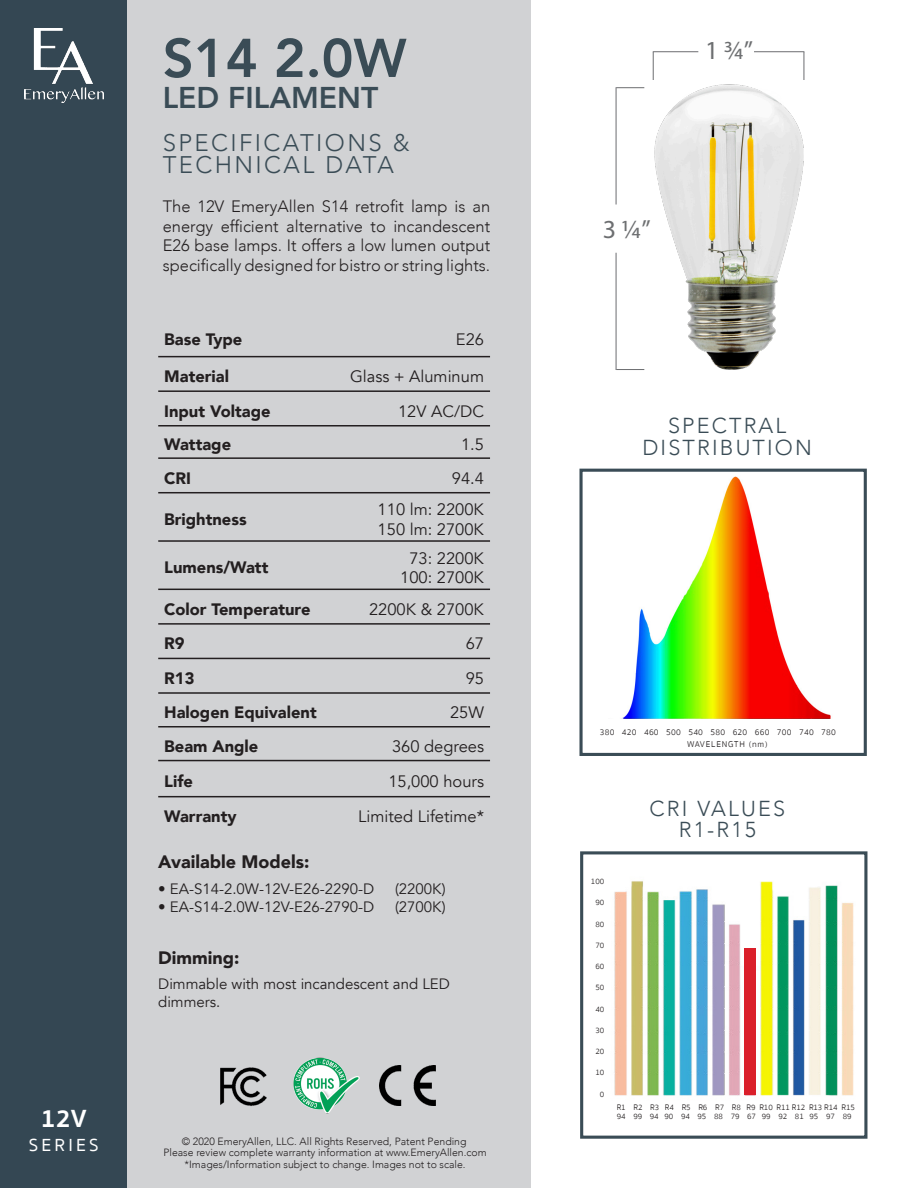
<style>
.page{position:relative;width:918px;height:1188px;background:#fff}
.page>*{position:absolute;margin:0;border:0;box-sizing:border-box;transform-origin:0 0}
.t1{font:800 54px "Avenir";color:#3a4c56}
.t2{font:800 30px "Avenir";color:#3a4c56}
.t3{font:26.1px "Myriad Pro";color:#6d6f71}
.t4{font:700 25.5px "Sukhumvit Set";color:#fff}
.t5{font:300 24px/22.5px "Avenir";letter-spacing:.1em;color:#3a4c56}
.t6{font:300 21.6px/21.6px "Avenir";letter-spacing:.1em;color:#3a4c56;text-align:center}
.t7{font:900 18px "Avenir";color:#231f20}
.t8{font:500 18px "Sukhumvit Set";letter-spacing:.18em;color:#fff}
.t9{font:300 16.5px/19.8px "Avenir";color:#231f20;text-align:justify}
.t10{font:16.5px "Avenir";color:#231f20}
.t11{font:900 16.5px "Avenir";color:#231f20}
.t12{font:15px/18px "Avenir";color:#231f20}
.t13{font:300 10.5px "Avenir";color:#231f20}
.t14{font:300 8.55px "Sukhumvit Set";letter-spacing:.03em;color:#231f20}
.t15{font:300 8.55px "Sukhumvit Set";letter-spacing:.1em;color:#231f20}
.t16{font:300 8.1px "Sukhumvit Set";letter-spacing:-.01em;color:#231f20}
</style>
<div class="page">
<div style="left:0;top:0;width:531px;height:1188px;background:#d1d2d4"></div>
<div style="left:0;top:0;width:126px;height:1188px;background:#344753"></div>
<img style="left:24px;top:28px;width:79px;height:75px">
<img style="left:293px;top:1057px;width:67px;height:57px">
<img style="left:220px;top:1067px;width:47px;height:39px">
<img style="left:608px;top:468px;width:236px;height:250px">
<div style="left:579px;top:469px;width:288px;height:287px;border:3px solid #3a4c56"></div>
<hr style="left:158px;top:356px;width:186px;height:1px;background:#231f20">
<hr style="left:344px;top:356px;width:146px;height:1px;background:#231f20">
<hr style="left:158px;top:390px;width:186px;height:2px;background:#231f20">
<hr style="left:344px;top:390px;width:146px;height:2px;background:#231f20">
<hr style="left:158px;top:425px;width:186px;height:2px;background:#231f20">
<hr style="left:344px;top:425px;width:146px;height:2px;background:#231f20">
<hr style="left:158px;top:457px;width:186px;height:2px;background:#231f20">
<hr style="left:344px;top:457px;width:146px;height:2px;background:#231f20">
<hr style="left:158px;top:492px;width:186px;height:1px;background:#231f20">
<hr style="left:344px;top:492px;width:146px;height:1px;background:#231f20">
<hr style="left:158px;top:540px;width:186px;height:2px;background:#231f20">
<hr style="left:344px;top:540px;width:146px;height:2px;background:#231f20">
<hr style="left:158px;top:589px;width:186px;height:1px;background:#231f20">
<hr style="left:344px;top:589px;width:146px;height:1px;background:#231f20">
<hr style="left:158px;top:623px;width:186px;height:2px;background:#231f20">
<hr style="left:344px;top:623px;width:146px;height:2px;background:#231f20">
<hr style="left:158px;top:658px;width:186px;height:1px;background:#231f20">
<hr style="left:344px;top:658px;width:146px;height:1px;background:#231f20">
<hr style="left:158px;top:692px;width:186px;height:2px;background:#231f20">
<hr style="left:344px;top:692px;width:146px;height:2px;background:#231f20">
<hr style="left:158px;top:726px;width:186px;height:2px;background:#231f20">
<hr style="left:344px;top:726px;width:146px;height:2px;background:#231f20">
<hr style="left:158px;top:760px;width:186px;height:1px;background:#231f20">
<hr style="left:344px;top:760px;width:146px;height:1px;background:#231f20">
<hr style="left:158px;top:796px;width:186px;height:1px;background:#231f20">
<hr style="left:344px;top:796px;width:146px;height:1px;background:#231f20">
<img style="left:380px;top:1066px;width:55px;height:40px">
<img style="left:614px;top:881px;width:240px;height:215px">
<div style="left:580px;top:851px;width:287px;height:288px;border:3px solid #3a4c56"></div>
<div style="left:745px;top:948px;width:11px;height:147px;background:#da1f2a"></div>
<img style="left:615px;top:70px;width:190px;height:300px">
<svg style="left:617px;top:87px;width:27px;height:1px"></svg>
<svg style="left:617px;top:369px;width:27px;height:1px"></svg>
<hr style="left:616px;top:87px;width:1px;height:118px;background:#6c6d70">
<hr style="left:616px;top:253px;width:1px;height:117px;background:#6c6d70">
<svg style="left:803px;top:52px;width:1px;height:28px"></svg>
<svg style="left:653px;top:52px;width:1px;height:28px"></svg>
<hr style="left:754px;top:51px;width:50px;height:1px;background:#6c6d70">
<hr style="left:653px;top:51px;width:45px;height:1px;background:#6c6d70">
<p class="t4" style="left:41px;top:1099px;width:48px">12V</p>
<p class="t8" style="left:29px;top:1132px;width:71px">SERIES</p>
<p class="t1" style="left:163px;top:16px;width:245px">S14 2.0W</p>
<p class="t2" style="left:163px;top:75px;width:217px">LED FILAMENT</p>
<p class="t5" style="left:163px;top:131px;width:248px">SPECIFICATIONS &amp;<br>TECHNICAL DATA</p>
<p class="t9" style="left:163px;top:196px;width:329px">The 12V EmeryAllen S14 retrofit lamp is an energy efficient alternative to incandescent E26 base lamps. It offers a low lumen output specifically designed for bistro or string lights.</p>
<p class="t11" style="left:164px;top:325px;width:80px">Base Type</p>
<p class="t10" style="left:456px;top:329px;width:30px">E26</p>
<p class="t11" style="left:164px;top:362px;width:66px">Material</p>
<p class="t10" style="left:350px;top:367px;width:136px">Glass + Aluminum</p>
<p class="t11" style="left:164px;top:397px;width:108px">Input Voltage</p>
<p class="t10" style="left:398px;top:401px;width:87px">12V AC/DC</p>
<p class="t11" style="left:164px;top:430px;width:68px">Wattage</p>
<p class="t10" style="left:461px;top:435px;width:24px">1.5</p>
<p class="t11" style="left:164px;top:464px;width:28px">CRI</p>
<p class="t10" style="left:452px;top:468px;width:34px">94.4</p>
<p class="t11" style="left:164px;top:505px;width:84px">Brightness</p>
<p class="t10" style="left:378px;top:500px;width:108px">110 lm: 2200K</p>
<p class="t10" style="left:378px;top:520px;width:108px">150 lm: 2700K</p>
<p class="t11" style="left:164px;top:554px;width:106px">Lumens/Watt</p>
<p class="t10" style="left:409px;top:548px;width:76px">73: 2200K</p>
<p class="t10" style="left:400px;top:568px;width:85px">100: 2700K</p>
<p class="t11" style="left:164px;top:595px;width:148px">Color Temperature</p>
<p class="t10" style="left:369px;top:599px;width:116px">2200K &amp; 2700K</p>
<p class="t11" style="left:164px;top:630px;width:22px">R9</p>
<p class="t10" style="left:466px;top:634px;width:20px">67</p>
<p class="t11" style="left:164px;top:664px;width:32px">R13</p>
<p class="t10" style="left:466px;top:668px;width:20px">95</p>
<p class="t11" style="left:164px;top:698px;width:154px">Halogen Equivalent</p>
<p class="t10" style="left:450px;top:703px;width:35px">25W</p>
<p class="t11" style="left:164px;top:732px;width:96px">Beam Angle</p>
<p class="t10" style="left:392px;top:736px;width:94px">360 degrees</p>
<p class="t11" style="left:164px;top:767px;width:30px">Life</p>
<p class="t10" style="left:388px;top:771px;width:97px">15,000 hours</p>
<p class="t11" style="left:164px;top:802px;width:74px">Warranty</p>
<p class="t10" style="left:358px;top:807px;width:127px">Limited Lifetime*</p>
<p class="t7" style="left:158px;top:847px;width:153px">Available Models:</p>
<p class="t12" style="left:158px;top:880px;width:217px">• EA-S14-2.0W-12V-E26-2290-D</p>
<p class="t12" style="left:395px;top:880px;width:52px">(2200K)</p>
<p class="t12" style="left:158px;top:898px;width:217px">• EA-S14-2.0W-12V-E26-2790-D</p>
<p class="t12" style="left:395px;top:898px;width:52px">(2700K)</p>
<p class="t7" style="left:158px;top:942px;width:83px">Dimming:</p>
<p class="t12" style="left:158px;top:975px;width:293px">Dimmable with most incandescent and LED dimmers.</p>
<p class="t13" style="left:182px;top:1135px;width:286px">© 2020 EmeryAllen, LLC. All Rights Reserved, Patent Pending</p>
<p class="t13" style="left:163px;top:1147px;width:325px">Please review complete warranty information at www.EmeryAllen.com</p>
<p class="t13" style="left:185px;top:1159px;width:283px">*Images/Information subject to change. Images not to scale.</p>
<p class="t3" style="left:705px;top:34px;width:49px">1 3/4”</p>
<p class="t3" style="left:603px;top:213px;width:49px">3 1/4”</p>
<p class="t6" style="left:668px;top:415px;width:120px">SPECTRAL</p>
<p class="t6" style="left:642px;top:436px;width:171px">DISTRIBUTION</p>
<p class="t14" style="left:600px;top:726px;width:238px">380 420 460 500 540 580 620 660 700 740 780</p>
<p class="t15" style="left:687px;top:738px;width:82px">WAVELENGTH (nm)</p>
<p class="t6" style="left:650px;top:798px;width:137px">CRI VALUES<br>R1-R15</p>
<p class="t16" style="left:591px;top:876px;width:15px">100</p>
<p class="t16" style="left:595px;top:897px;width:10px">90</p>
<p class="t16" style="left:595px;top:918px;width:10px">80</p>
<p class="t16" style="left:595px;top:940px;width:10px">70</p>
<p class="t16" style="left:595px;top:961px;width:10px">60</p>
<p class="t16" style="left:595px;top:982px;width:10px">50</p>
<p class="t16" style="left:595px;top:1003px;width:10px">40</p>
<p class="t16" style="left:595px;top:1025px;width:10px">30</p>
<p class="t16" style="left:595px;top:1046px;width:10px">20</p>
<p class="t16" style="left:595px;top:1067px;width:10px">10</p>
<p class="t16" style="left:600px;top:1088px;width:6px">0</p>
<p class="t16" style="left:617px;top:1101px;width:240px">R1 R2 R3 R4 R5 R6 R7 R8 R9 R10 R11 R12 R13 R14 R15</p>
<p class="t16" style="left:617px;top:1111px;width:236px">94 99 94 90 94 95 88 79 67 99 92 81 95 97 89</p>
</div>
